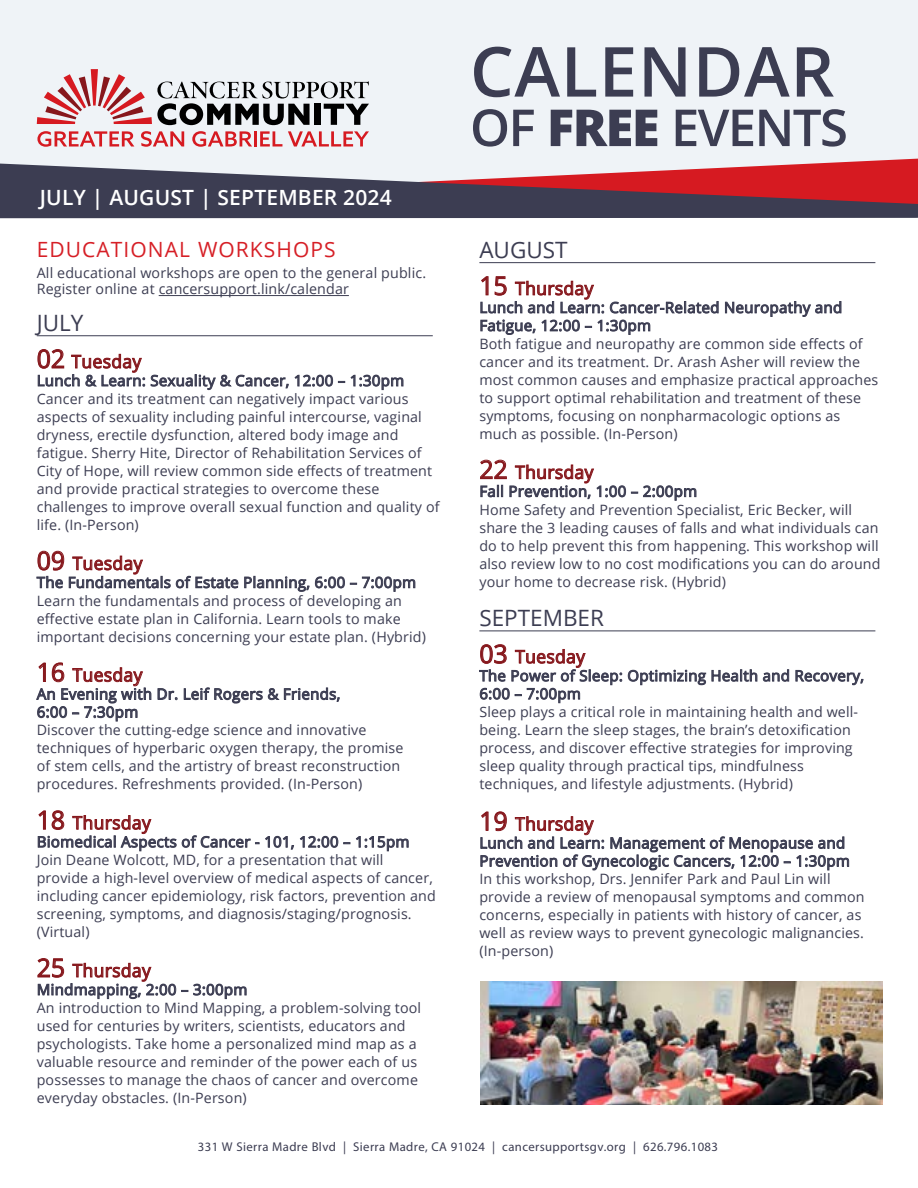
<style>
.page{position:relative;width:918px;height:1188px;background:#fff}
.page>*{position:absolute;margin:0;border:0;box-sizing:border-box;transform-origin:0 0}
.t1{font:600 69px "Open Sans";letter-spacing:.01em;color:#3c3d52}
.t2{font:600 51px "Open Sans";letter-spacing:-.035em;color:#3c3d52}
.t3{font:22.5px "Open Sans";color:#3c3d52}
.t4{font:600 21px "Open Sans";letter-spacing:.01em;color:#fff}
.t5{font:21px "Open Sans";letter-spacing:.05em;color:#d61f26}
.t6{font:18px "Open Sans";letter-spacing:.02em;color:#86171c}
.t7{font:15px/18px "Open Sans";letter-spacing:.02em;color:#3c3d52}
.t8{font:14.25px/18px "Open Sans";letter-spacing:.01em;color:#3c3d52}
.t9{font:12.75px "Myriad Pro";letter-spacing:.03em;color:#3c3d52}
.s1{font-size:25.5px}
.s2{font-weight:800}
</style>
<div class="page">
<div style="left:0;top:0;width:918px;height:201px;background:#eff3f7"></div>
<svg style="left:825px;top:158px;width:93px;height:5px"></svg>
<svg style="left:0;top:163px;width:918px;height:55px;fill:#3c3d52"></svg>
<hr style="left:159px;top:295px;width:190px;height:1px;background:#3c3d52">
<hr style="left:37px;top:335px;width:396px;height:1px;background:#3c3d52">
<svg style="left:37px;top:349px;width:367px;height:42px"></svg>
<svg style="left:36px;top:551px;width:380px;height:41px"></svg>
<svg style="left:36px;top:662px;width:304px;height:60px"></svg>
<svg style="left:38px;top:810px;width:371px;height:42px"></svg>
<svg style="left:37px;top:958px;width:210px;height:41px"></svg>
<hr style="left:479px;top:262px;width:396px;height:1px;background:#3c3d52">
<hr style="left:479px;top:631px;width:396px;height:1px;background:#3c3d52">
<svg style="left:725px;top:301px;width:117px;height:16px"></svg>
<svg style="left:480px;top:276px;width:239px;height:59px"></svg>
<svg style="left:480px;top:459px;width:217px;height:42px"></svg>
<svg style="left:795px;top:670px;width:69px;height:16px"></svg>
<svg style="left:479px;top:644px;width:310px;height:59px"></svg>
<svg style="left:480px;top:811px;width:369px;height:60px"></svg>
<svg style="left:37px;top:69px;width:332px;height:56px"></svg>
<svg style="left:37px;top:131px;width:97px;height:16px"></svg>
<svg style="left:141px;top:131px;width:43px;height:16px"></svg>
<svg style="left:192px;top:131px;width:60px;height:16px"></svg>
<hr style="left:254px;top:131px;width:3px;height:16px;background:#d61a21">
<svg style="left:260px;top:131px;width:22px;height:16px"></svg>
<svg style="left:288px;top:131px;width:81px;height:16px"></svg>
<img style="left:481px;top:981px;width:401px;height:124px">
<h3 class="t4" style="left:40px;top:183px;width:354px">JULY | AUGUST | SEPTEMBER 2024</h3>
<h3 class="t5" style="left:37px;top:235px;width:300px">EDUCATIONAL WORKSHOPS</h3>
<p class="t8" style="left:37px;top:264px;width:391px;line-height:16.5px">All educational workshops are open to the general public.<br>Register online at cancersupport.link/calendar</p>
<h3 class="t3" style="left:37px;top:308px;width:48px">JULY</h3>
<p class="t6" style="left:37px;top:349px;width:106px"><span class="s1">02</span> Tuesday</p>
<p class="t7" style="left:37px;top:371px;width:369px">Lunch &amp; Learn: Sexuality &amp; Cancer, 12:00 – 1:30pm</p>
<p class="t8" style="left:37px;top:389px;width:404px">Cancer and its treatment can negatively impact various aspects of sexuality including painful intercourse, vaginal dryness, erectile dysfunction, altered body image and fatigue. Sherry Hite, Director of Rehabilitation Services of City of Hope, will review common side effects of treatment and provide practical strategies to overcome these challenges to improve overall sexual function and quality of life. (In-Person)</p>
<p class="t6" style="left:37px;top:551px;width:107px"><span class="s1">09</span> Tuesday</p>
<p class="t7" style="left:37px;top:573px;width:381px">The Fundamentals of Estate Planning, 6:00 – 7:00pm</p>
<p class="t8" style="left:37px;top:591px;width:391px">Learn the fundamentals and process of developing an effective estate plan in California. Learn tools to make important decisions concerning your estate plan. (Hybrid)</p>
<p class="t6" style="left:37px;top:663px;width:107px"><span class="s1">16</span> Tuesday</p>
<p class="t7" style="left:37px;top:685px;width:305px">An Evening with Dr. Leif Rogers &amp; Friends,<br>6:00 – 7:30pm</p>
<p class="t8" style="left:37px;top:721px;width:368px">Discover the cutting-edge science and innovative techniques of hyperbaric oxygen therapy, the promise of stem cells, and the artistry of breast reconstruction procedures. Refreshments provided. (In-Person)</p>
<p class="t6" style="left:37px;top:810px;width:116px"><span class="s1">18</span> Thursday</p>
<p class="t7" style="left:37px;top:832px;width:374px">Biomedical Aspects of Cancer - 101, 12:00 – 1:15pm</p>
<p class="t8" style="left:37px;top:851px;width:400px">Join Deane Wolcott, MD, for a presentation that will provide a high-level overview of medical aspects of cancer, including cancer epidemiology, risk factors, prevention and screening, symptoms, and diagnosis/staging/prognosis. (Virtual)</p>
<p class="t6" style="left:37px;top:958px;width:116px"><span class="s1">25</span> Thursday</p>
<p class="t7" style="left:37px;top:980px;width:212px">Mindmapping, 2:00 – 3:00pm</p>
<p class="t8" style="left:37px;top:998px;width:386px">An introduction to Mind Mapping, a problem-solving tool used for centuries by writers, scientists, educators and psychologists. Take home a personalized mind map as a valuable resource and reminder of the power each of us possesses to manage the chaos of cancer and overcome everyday obstacles. (In-Person)</p>
<h1 class="t1" style="left:470px;top:24px;width:366px">CALENDAR</h1>
<h2 class="t2" style="left:470px;top:93px;width:380px">OF <span class="s2">FREE</span> EVENTS</h2>
<h3 class="t3" style="left:479px;top:235px;width:90px">AUGUST</h3>
<p class="t6" style="left:479px;top:276px;width:116px"><span class="s1">15</span> Thursday</p>
<p class="t7" style="left:479px;top:298px;width:364px">Lunch and Learn: Cancer-Related Neuropathy and<br>Fatigue, 12:00 – 1:30pm</p>
<p class="t8" style="left:479px;top:334px;width:401px">Both fatigue and neuropathy are common side effects of cancer and its treatment. Dr. Arash Asher will review the most common causes and emphasize practical approaches to support optimal rehabilitation and treatment of these symptoms, focusing on nonpharmacologic options as much as possible. (In-Person)</p>
<p class="t6" style="left:479px;top:460px;width:116px"><span class="s1">22</span> Thursday</p>
<p class="t7" style="left:479px;top:482px;width:219px">Fall Prevention, 1:00 – 2:00pm</p>
<p class="t8" style="left:479px;top:500px;width:403px">Home Safety and Prevention Specialist, Eric Becker, will share the 3 leading causes of falls and what individuals can do to help prevent this from happening. This workshop will also review low to no cost modifications you can do around your home to decrease risk. (Hybrid)</p>
<h3 class="t3" style="left:479px;top:603px;width:126px">SEPTEMBER</h3>
<p class="t6" style="left:479px;top:644px;width:107px"><span class="s1">03</span> Tuesday</p>
<p class="t7" style="left:479px;top:666px;width:386px">The Power of Sleep: Optimizing Health and Recovery,<br>6:00 – 7:00pm</p>
<p class="t8" style="left:479px;top:703px;width:380px">Sleep plays a critical role in maintaining health and well&shy;being. Learn the sleep stages, the brain’s detoxification process, and discover effective strategies for improving sleep quality through practical tips, mindfulness techniques, and lifestyle adjustments. (Hybrid)</p>
<p class="t6" style="left:479px;top:812px;width:116px"><span class="s1">19</span> Thursday</p>
<p class="t7" style="left:479px;top:834px;width:372px">Lunch and Learn: Management of Menopause and<br>Prevention of Gynecologic Cancers, 12:00 – 1:30pm</p>
<p class="t8" style="left:479px;top:870px;width:387px">In this workshop, Drs. Jennifer Park and Paul Lin will provide a review of menopausal symptoms and common concerns, especially in patients with history of cancer, as well as review ways to prevent gynecologic malignancies. (In-person)</p>
<p class="t9" style="left:198px;top:1139px;width:522px">331 W Sierra Madre Blvd | Sierra Madre, CA 91024 | cancersupportsgv.org | 626.796.1083</p>
</div>
